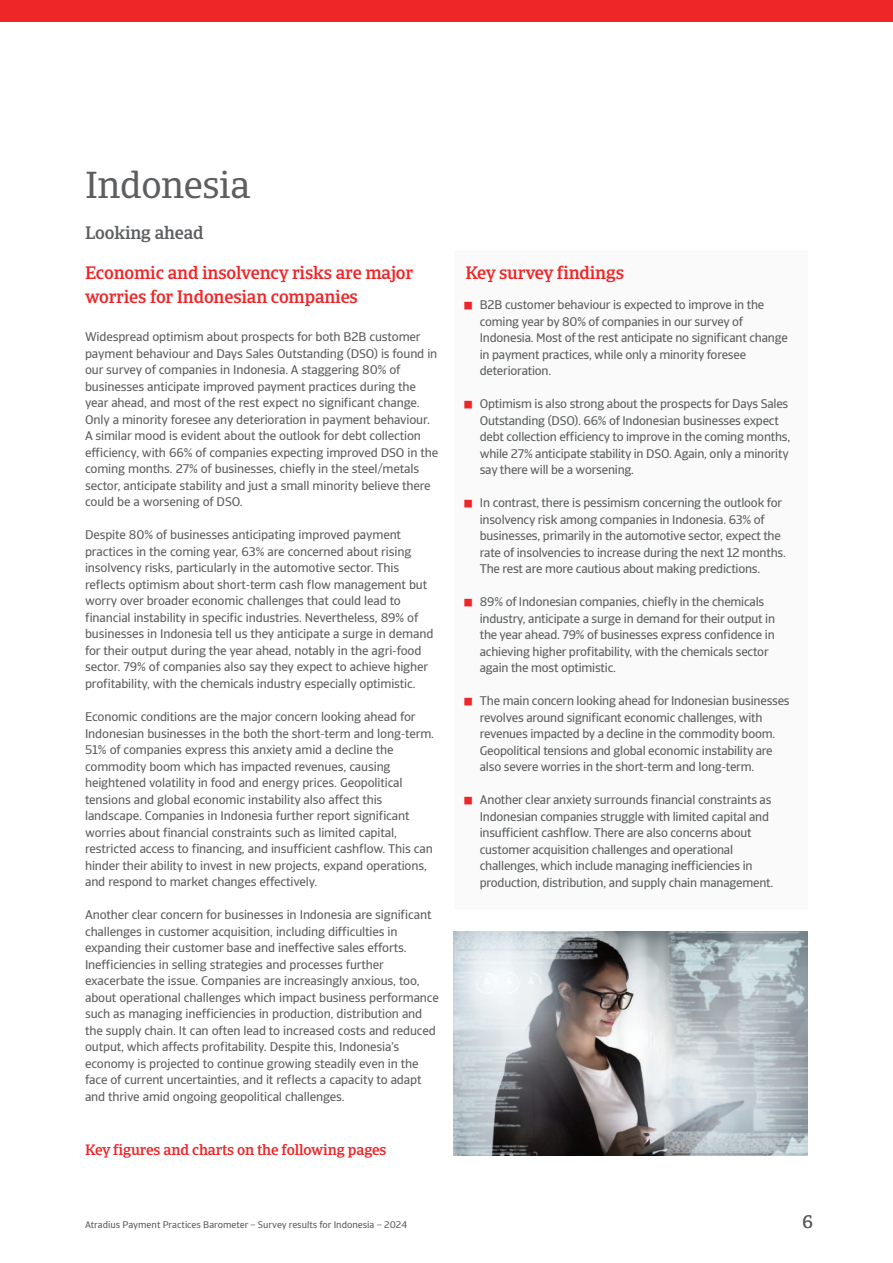
<style>
.page{position:relative;width:893px;height:1263px;background:#fff}
.page>*{position:absolute;margin:0;border:0;box-sizing:border-box;transform-origin:0 0}
.t1{font:37.5px "GCO";letter-spacing:-.01em;color:#5d5e60}
.t2{font:500 18px/24px "GCO";letter-spacing:-.01em;color:#ee2628}
.t3{font:500 18px "GCO";letter-spacing:-.01em;color:#5d5e60}
.t4{font:18px "GCO";color:#5d5e60}
.t5{font:500 15px "GCO";letter-spacing:-.01em;color:#ee2628}
.t6{font:12.75px/16.5px "GCO Sans";letter-spacing:-.01em;color:#5d5e60}
.t7{font:9.75px "GCO Sans";color:#5d5e60}
.s1{font-family:"Menlo";font-weight:700;font-style:italic;color:#ee2628}
</style>
<div class="page">
<img style="left:454px;top:931px;width:354px;height:225px">
<div style="left:0;top:0;width:893px;height:21px;background:#ee2628"></div>
<div style="left:455px;top:250px;width:353px;height:659px;background:#f9faf9"></div>
<h1 class="t1" style="left:85px;top:171px;width:167px">Indonesia</h1>
<h2 class="t3" style="left:85px;top:226px;width:120px">Looking ahead</h2>
<h2 class="t2" style="left:85px;top:262px;width:330px">Economic and insolvency risks are major worries for Indonesian companies</h2>
<h2 class="t2" style="left:465px;top:262px;width:160px">Key survey findings</h2>
<p class="t6" style="left:480px;top:298px;width:310px;text-indent:-15px"><span class="s1">■</span> B2B customer behaviour is expected to improve in the coming year by 80% of companies in our survey of Indonesia. Most of the rest anticipate no significant change in payment practices, while only a minority foresee deterioration.</p>
<p class="t6" style="left:480px;top:397px;width:312px;text-indent:-15px"><span class="s1">■</span> Optimism is also strong about the prospects for Days Sales Outstanding (DSO). 66% of Indonesian businesses expect debt collection efficiency to improve in the coming months, while 27% anticipate stability in DSO. Again, only a minority say there will be a worsening.</p>
<p class="t6" style="left:480px;top:496px;width:308px;text-indent:-15px"><span class="s1">■</span> In contrast, there is pessimism concerning the outlook for insolvency risk among companies in Indonesia. 63% of businesses, primarily in the automotive sector, expect the rate of insolvencies to increase during the next 12 months.<br>The rest are more cautious about making predictions.</p>
<p class="t6" style="left:480px;top:595px;width:297px;text-indent:-15px"><span class="s1">■</span> 89% of Indonesian companies, chiefly in the chemicals industry, anticipate a surge in demand for their output in the year ahead. 79% of businesses express confidence in achieving higher profitability, with the chemicals sector again the most optimistic.</p>
<p class="t6" style="left:480px;top:694px;width:311px;text-indent:-15px"><span class="s1">■</span> The main concern looking ahead for Indonesian businesses revolves around significant economic challenges, with revenues impacted by a decline in the commodity boom.<br>Geopolitical tensions and global economic instability are also severe worries in the short-term and long-term.</p>
<p class="t6" style="left:480px;top:793px;width:295px;text-indent:-15px"><span class="s1">■</span> Another clear anxiety surrounds financial constraints as Indonesian companies struggle with limited capital and insufficient cashflow. There are also concerns about customer acquisition challenges and operational challenges, which include managing inefficiencies in production, distribution, and supply chain management.</p>
<p class="t6" style="left:85px;top:330px;width:355px">Widespread optimism about prospects for both B2B customer payment behaviour and Days Sales Outstanding (DSO) is found in our survey of companies in Indonesia. A staggering 80% of businesses anticipate improved payment practices during the year ahead, and most of the rest expect no significant change.<br>Only a minority foresee any deterioration in payment behaviour.<br>A similar mood is evident about the outlook for debt collection efficiency, with 66% of companies expecting improved DSO in the coming months. 27% of businesses, chiefly in the steel/metals sector, anticipate stability and just a small minority believe there could be a worsening of DSO.</p>
<p class="t6" style="left:85px;top:528px;width:350px">Despite 80% of businesses anticipating improved payment practices in the coming year, 63% are concerned about rising insolvency risks, particularly in the automotive sector. This reflects optimism about short-term cash flow management but worry over broader economic challenges that could lead to financial instability in specific industries. Nevertheless, 89% of businesses in Indonesia tell us they anticipate a surge in demand for their output during the year ahead, notably in the agri-food sector. 79% of companies also say they expect to achieve higher profitability, with the chemicals industry especially optimistic.</p>
<p class="t6" style="left:85px;top:709px;width:351px">Economic conditions are the major concern looking ahead for Indonesian businesses in the both the short-term and long-term.<br>51% of companies express this anxiety amid a decline the commodity boom which has impacted revenues, causing heightened volatility in food and energy prices. Geopolitical tensions and global economic instability also affect this landscape. Companies in Indonesia further report significant worries about financial constraints such as limited capital, restricted access to financing, and insufficient cashflow. This can hinder their ability to invest in new projects, expand operations, and respond to market changes effectively.</p>
<p class="t6" style="left:85px;top:907px;width:355px">Another clear concern for businesses in Indonesia are significant challenges in customer acquisition, including difficulties in expanding their customer base and ineffective sales efforts.<br>Inefficiencies in selling strategies and processes further exacerbate the issue. Companies are increasingly anxious, too, about operational challenges which impact business performance such as managing inefficiencies in production, distribution and the supply chain. It can often lead to increased costs and reduced output, which affects profitability. Despite this, Indonesia’s economy is projected to continue growing steadily even in the face of current uncertainties, and it reflects a capacity to adapt and thrive amid ongoing geopolitical challenges.</p>
<p class="t5" style="left:85px;top:1144px;width:303px">Key figures and charts on the following pages</p>
<p class="t7" style="left:85px;top:1220px;width:324px">Atradius Payment Practices Barometer – Survey results for Indonesia – 2024</p>
<h2 class="t4" style="left:803px;top:1215px;width:12px">6</h2>
</div>
